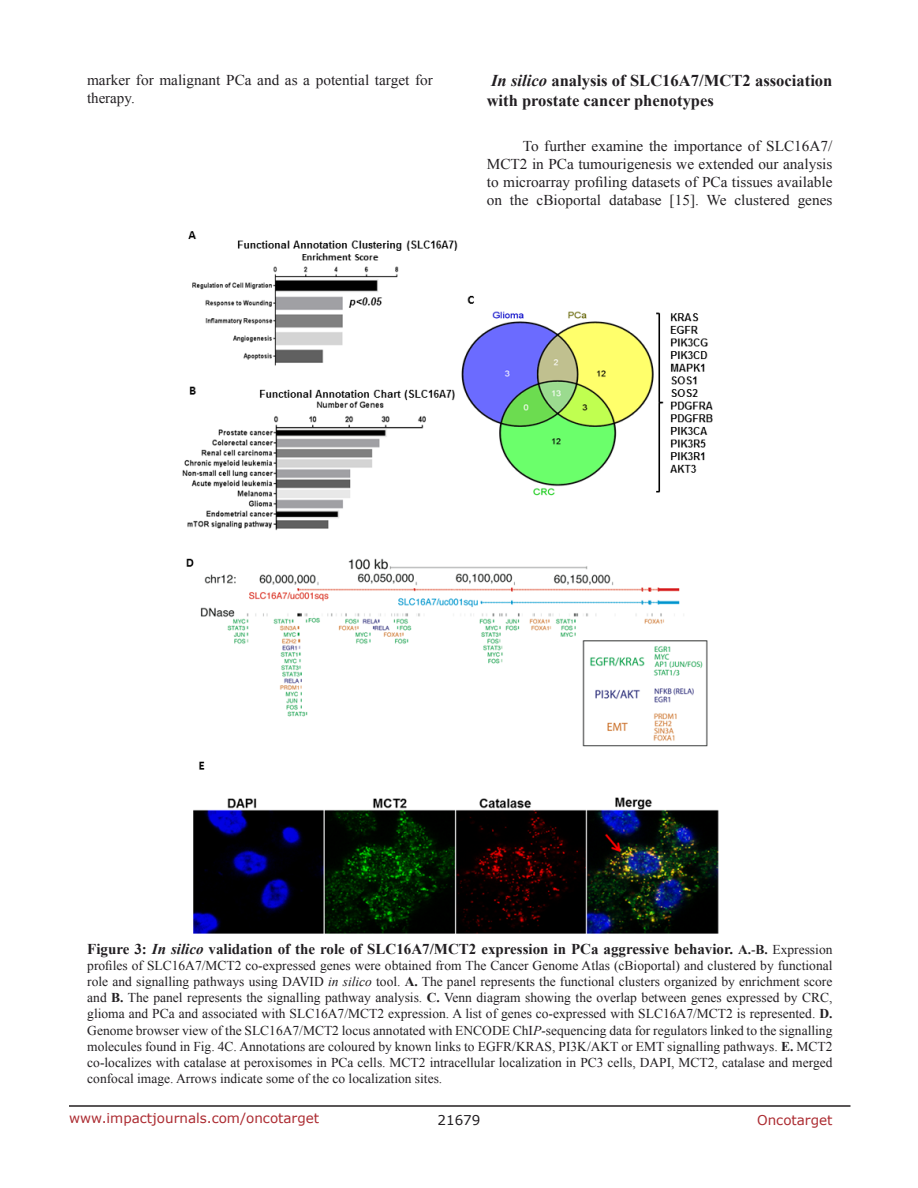
<style>
.page{position:relative;width:918px;height:1188px;background:#fff}
.page>*{position:absolute;margin:0;border:0;box-sizing:border-box;transform-origin:0 0}
.SubHeading{font:700 16.5px/19.8px "Times New Roman";color:#221f22}
.BodyText{font:15px/18px "Times New Roman";color:#221f22}
.FigureText{font:700 15px "Times New Roman";color:#221f22}
.FigureText-2{font:13.5px/16.2px "Times New Roman";color:#221f22;text-align:justify}
.t1{font:13.5px "Verdana";color:#ac2b31}
.t2{font:13.5px "Verdana";color:#221f22}
.s1{font-style:italic}
.s2{font-size:13.5px}
.s3{font-weight:400;font-size:13.5px}
.s4{font-weight:700}
</style>
<div class="page">
<hr style="left:69px;top:1105px;width:781px;height:2px;background:#231f20">
<img style="left:182px;top:231px;width:537px;height:703px">
<p class="BodyText" style="left:87px;top:71px;width:347px">marker for malignant PCa and as a potential target for therapy.</p>
<p class="SubHeading" style="left:487px;top:70px;width:347px"><span class="s1">In silico</span> analysis of SLC16A7/MCT2 association with prostate cancer phenotypes</p>
<p class="BodyText" style="left:487px;top:137px;width:347px;text-align:justify;text-indent:36px">To further examine the importance of SLC16A7/ MCT2 in PCa tumourigenesis we extended our analysis to microarray profiling datasets of PCa tissues available on the cBioportal database [15]. We clustered genes</p>
<p class="FigureText" style="left:87px;top:938px;width:747px">Figure 3: <span class="s1">In silico</span> validation of the role of SLC16A7/MCT2 expression in PCa aggressive behavior. <span class="s2">A.</span><span class="s3">-</span><span class="s2">B.</span> <span class="s3">Expression</span></p>
<p class="FigureText-2" style="left:87px;top:957px;width:747px">profiles of SLC16A7/MCT2 co-expressed genes were obtained from The Cancer Genome Atlas (cBioportal) and clustered by functional role and signalling pathways using DAVID <span class="s1">in silico</span> tool. <span class="s4">A.</span> The panel represents the functional clusters organized by enrichment score and <span class="s4">B.</span> The panel represents the signalling pathway analysis. <span class="s4">C.</span> Venn diagram showing the overlap between genes expressed by CRC, glioma and PCa and associated with SLC16A7/MCT2 expression. A list of genes co-expressed with SLC16A7/MCT2 is represented. <span class="s4">D.<br></span>Genome browser view of the SLC16A7/MCT2 locus annotated with ENCODE ChI<span class="s1">P-</span>sequencing data for regulators linked to the signalling molecules found in Fig. 4C. Annotations are coloured by known links to EGFR/KRAS, PI3K/AKT or EMT signalling pathways. <span class="s4">E.</span> MCT2 co-localizes with catalase at peroxisomes in PCa cells. MCT2 intracellular localization in PC3 cells, DAPI, MCT2, catalase and merged confocal image. Arrows indicate some of the co localization sites.</p>
<p class="t1" style="left:69px;top:1109px;width:252px">www.impactjournals.com/oncotarget</p>
<p class="t2" style="left:438px;top:1111px;width:44px">21679</p>
<p class="t1" style="left:757px;top:1111px;width:77px">Oncotarget</p>
</div>
